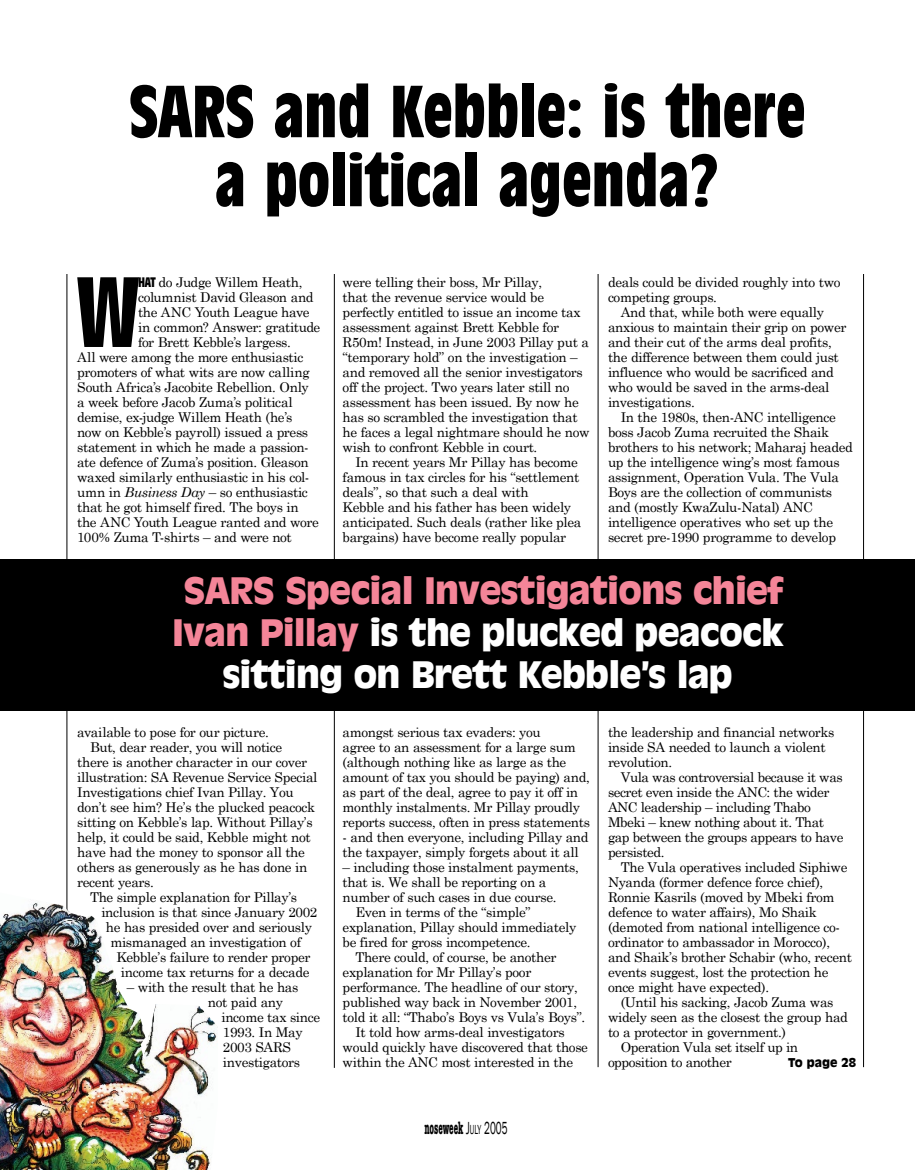
<style>
.page{position:relative;width:915px;height:1170px;background:#fff}
.page>*{position:absolute;margin:0;border:0;box-sizing:border-box;transform-origin:0 0}
.t1{font:700 condensed 97.5px "Antique Olive";color:#000}
.t2{font:700 condensed 72px/69px "Antique Olive";color:#000;text-align:center}
.t3{font:900 36px/42px "Antique Olive";letter-spacing:-.025em;color:#fff;text-align:center}
.t4{font:700 condensed 18px "American Typewriter";color:#000;scale:.56 1}
.t5{font:13.5px/15px "Century Schoolbook";letter-spacing:-.025em;color:#000}
.t6{font:900 12px "Antique Olive";color:#000}
.s1{font-family:"Antique Olive";font-weight:700;font-stretch:condensed}
.s2{font-style:italic}
.s3{color:#f48598}
.s4{font-family:"Franklin Gothic";font-weight:400;font-stretch:normal}
.s5{font-family:"Franklin Gothic";font-weight:400;font-stretch:normal;font-size:13.5px}
</style>
<div class="page">
<hr style="left:66px;top:81px;width:1px;height:986px;background:#000">
<hr style="left:334px;top:81px;width:1px;height:986px;background:#000">
<hr style="left:597px;top:80px;width:1px;height:987px;background:#000">
<hr style="left:862px;top:80px;width:1px;height:987px;background:#000">
<div style="left:0;top:0;width:892px;height:273px;background:#fff"></div>
<img style="left:0;top:892px;width:218px;height:277px">
<div style="left:0;top:559px;width:914px;height:151px;background:#000"></div>
<h2 class="t2" style="left:129px;top:75px;width:677px">SARS and Kebble: is there a political agenda?</h2>
<h1 class="t1" style="left:76px;top:258px;width:65px">W</h1>
<p class="t5" style="left:138px;top:274px;width:166px"><span class="s1">HAT</span> do Judge Willem Heath,</p>
<p class="t5" style="left:138px;top:289px;width:177px">columnist David Gleason and</p>
<p class="t5" style="left:138px;top:304px;width:173px">the ANC Youth League have</p>
<p class="t5" style="left:138px;top:319px;width:184px">in common? Answer: gratitude</p>
<p class="t5" style="left:138px;top:334px;width:154px">for Brett Kebble’s largess.</p>
<p class="t5" style="left:77px;top:349px;width:227px">All were among the more enthusiastic</p>
<p class="t5" style="left:77px;top:364px;width:234px">promoters of what wits are now calling</p>
<p class="t5" style="left:77px;top:379px;width:233px">South Africa’s Jacobite Rebellion. Only</p>
<p class="t5" style="left:77px;top:394px;width:217px">a week before Jacob Zuma’s political</p>
<p class="t5" style="left:77px;top:409px;width:216px">demise, ex-judge Willem Heath (he’s</p>
<p class="t5" style="left:77px;top:424px;width:232px">now on Kebble’s payroll) issued a press</p>
<p class="t5" style="left:77px;top:439px;width:233px">statement in which he made a passion-</p>
<p class="t5" style="left:77px;top:454px;width:233px">ate defence of Zuma’s position. Gleason</p>
<p class="t5" style="left:77px;top:469px;width:233px">waxed similarly enthusiastic in his col-</p>
<p class="t5" style="left:77px;top:484px;width:232px">umn in <span class="s2">Business Day</span> – so enthusiastic</p>
<p class="t5" style="left:77px;top:499px;width:223px">that he got himself fired. The boys in</p>
<p class="t5" style="left:77px;top:514px;width:243px">the ANC Youth League ranted and wore</p>
<p class="t5" style="left:77px;top:529px;width:216px">100% Zuma T-shirts – and were not</p>
<p class="t5" style="left:342px;top:274px;width:248px">were telling their boss, Mr Pillay,<br>that the revenue service would be perfectly entitled to issue an income tax assessment against Brett Kebble for R50m! Instead, in June 2003 Pillay put a “temporary hold” on the investigation – and removed all the senior investigators off the project. Two years later still no assessment has been issued. By now he has so scrambled the investigation that he faces a legal nightmare should he now wish to confront Kebble in court.</p>
<p class="t5" style="left:342px;top:454px;width:240px;text-indent:13px">In recent years Mr Pillay has become famous in tax circles for his “settlement deals”, so that such a deal with<br>Kebble and his father has been widely anticipated. Such deals (rather like plea bargains) have become really popular</p>
<p class="t5" style="left:607px;top:274px;width:234px">deals could be divided roughly into two competing groups.</p>
<p class="t5" style="left:607px;top:304px;width:240px;text-indent:13px">And that, while both were equally anxious to maintain their grip on power and their cut of the arms deal profits, the difference between them could just influence who would be sacrificed and who would be saved in the arms-deal investigations.</p>
<p class="t5" style="left:607px;top:409px;width:246px;text-indent:13px">In the 1980s, then-ANC intelligence boss Jacob Zuma recruited the Shaik brothers to his network; Maharaj headed up the intelligence wing’s most famous assignment, Operation Vula. The Vula Boys are the collection of communists and (mostly KwaZulu-Natal) ANC intelligence operatives who set up the secret pre-1990 programme to develop</p>
<h3 class="t3" style="left:172px;top:568px;width:612px"><span class="s3">SARS Special Investigations chief<br>Ivan Pillay</span> is the plucked peacock sitting on Brett Kebble’s lap</h3>
<p class="t5" style="left:77px;top:724px;width:193px">available to pose for our picture.</p>
<p class="t5" style="left:90px;top:739px;width:194px">But, dear reader, you will notice</p>
<p class="t5" style="left:77px;top:754px;width:231px">there is another character in our cover</p>
<p class="t5" style="left:77px;top:769px;width:242px">illustration: SA Revenue Service Special</p>
<p class="t5" style="left:77px;top:784px;width:218px">Investigations chief Ivan Pillay. You</p>
<p class="t5" style="left:77px;top:799px;width:239px">don’t see him? He’s the plucked peacock</p>
<p class="t5" style="left:77px;top:814px;width:237px">sitting on Kebble’s lap. Without Pillay’s</p>
<p class="t5" style="left:77px;top:829px;width:235px">help, it could be said, Kebble might not</p>
<p class="t5" style="left:77px;top:844px;width:229px">have had the money to sponsor all the</p>
<p class="t5" style="left:77px;top:859px;width:231px">others as generously as he has done in</p>
<p class="t5" style="left:77px;top:874px;width:78px">recent years.</p>
<p class="t5" style="left:90px;top:889px;width:208px">The simple explanation for Pillay’s</p>
<p class="t5" style="left:101px;top:904px;width:217px">inclusion is that since January 2002</p>
<p class="t5" style="left:106px;top:919px;width:208px">he has presided over and seriously</p>
<p class="t5" style="left:110px;top:934px;width:192px">mismanaged an investigation of</p>
<p class="t5" style="left:116px;top:949px;width:195px">Kebble’s failure to render proper</p>
<p class="t5" style="left:121px;top:964px;width:190px">income tax returns for a decade</p>
<p class="t5" style="left:208px;top:979px;width:92px;text-indent:-81px">– with the result that he has not paid any</p>
<p class="t5" style="left:221px;top:1009px;width:100px">income tax since<br>1993. In May<br>2003 SARS investigators</p>
<p class="t5" style="left:342px;top:724px;width:249px">amongst serious tax evaders: you<br>agree to an assessment for a large sum (although nothing like as large as the amount of tax you should be paying) and, as part of the deal, agree to pay it off in monthly instalments. Mr Pillay proudly reports success, often in press statements</p>
<p class="t5" style="left:342px;top:829px;width:247px">- and then everyone, including Pillay and the taxpayer, simply forgets about it all</p>
<p class="t5" style="left:342px;top:859px;width:238px">– including those instalment payments,</p>
<p class="t5" style="left:342px;top:874px;width:205px">that is. We shall be reporting on a</p>
<p class="t5" style="left:342px;top:889px;width:215px">number of such cases in due course.</p>
<p class="t5" style="left:355px;top:904px;width:177px">Even in terms of the “simple”</p>
<p class="t5" style="left:342px;top:919px;width:235px">explanation, Pillay should immediately</p>
<p class="t5" style="left:342px;top:934px;width:189px">be fired for gross incompetence.</p>
<p class="t5" style="left:355px;top:949px;width:203px">There could, of course, be another</p>
<p class="t5" style="left:342px;top:964px;width:190px">explanation for Mr Pillay’s poor</p>
<p class="t5" style="left:342px;top:979px;width:237px">performance. The headline of our story,</p>
<p class="t5" style="left:342px;top:994px;width:236px">published way back in November 2001,</p>
<p class="t5" style="left:342px;top:1009px;width:244px">told it all: “Thabo’s Boys vs Vula’s Boys”.</p>
<p class="t5" style="left:355px;top:1024px;width:211px">It told how arms-deal investigators</p>
<p class="t5" style="left:342px;top:1039px;width:247px">would quickly have discovered that those</p>
<p class="t5" style="left:342px;top:1054px;width:232px">within the ANC most interested in the</p>
<p class="t5" style="left:607px;top:724px;width:228px">the leadership and financial networks inside SA needed to launch a violent revolution.</p>
<p class="t5" style="left:607px;top:769px;width:237px;text-indent:13px">Vula was controversial because it was secret even inside the ANC: the wider<br>ANC leadership – including Thabo<br>Mbeki – knew nothing about it. That gap between the groups appears to have persisted.</p>
<p class="t5" style="left:607px;top:859px;width:245px;text-indent:13px">The Vula operatives included Siphiwe Nyanda (former defence force chief), Ronnie Kasrils (moved by Mbeki from defence to water affairs), Mo Shaik (demoted from national intelligence co&shy;ordinator to ambassador in Morocco), and Shaik’s brother Schabir (who, recent events suggest, lost the protection he once might have expected).</p>
<p class="t5" style="left:620px;top:994px;width:214px">(Until his sacking, Jacob Zuma was</p>
<p class="t5" style="left:607px;top:1009px;width:241px">widely seen as the closest the group had</p>
<p class="t5" style="left:607px;top:1024px;width:179px">to a protector in government.)</p>
<p class="t5" style="left:620px;top:1039px;width:179px">Operation Vula set itself up in</p>
<p class="t5" style="left:607px;top:1054px;width:125px">opposition to another</p>
<p class="t6" style="left:788px;top:1055px;width:69px">To page 28</p>
<h3 class="t4" style="left:424px;top:1116px;width:150px">noseweek <span class="s4">J</span><span class="s5">uly</span> <span class="s4">2005</span></h3>
</div>
